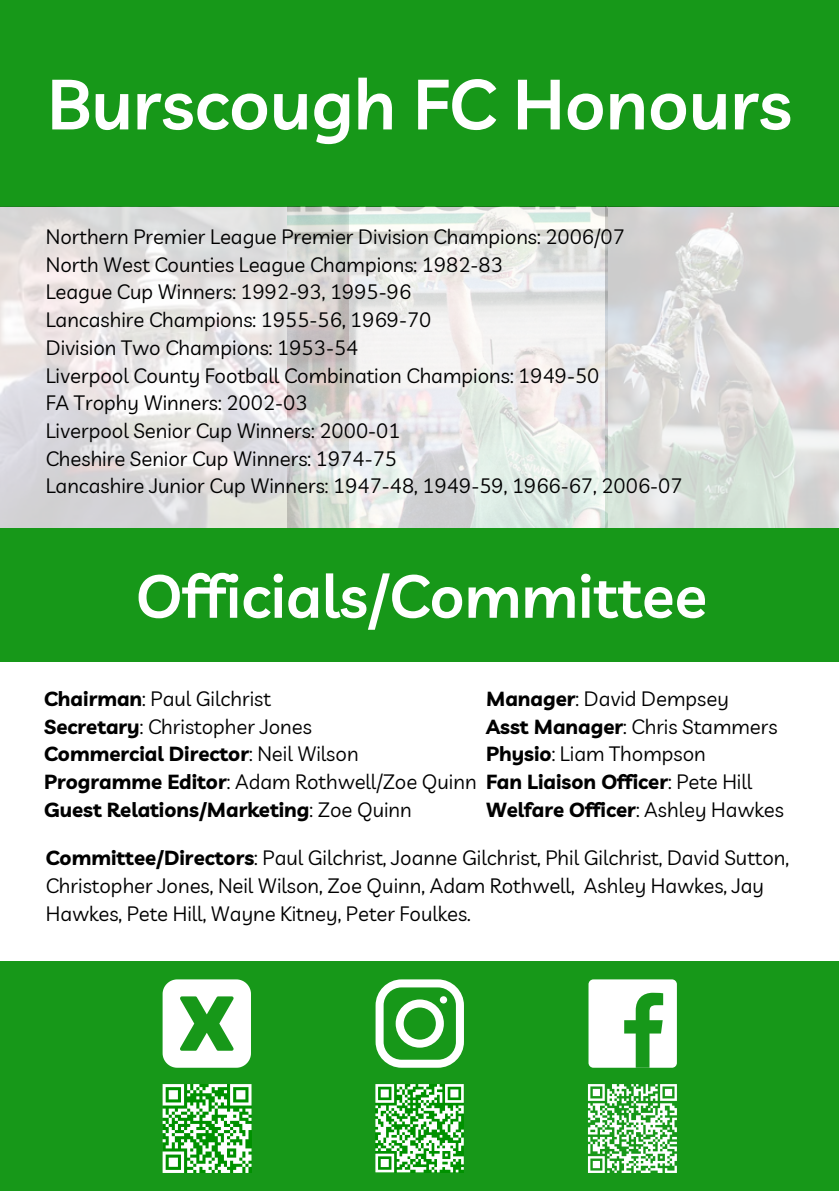
<style>
.page{position:relative;width:839px;height:1191px;background:#fff}
.page>*{position:absolute;margin:0;border:0;box-sizing:border-box;transform-origin:0 0}
.t1{font:600 70px "Livvic";color:#fff}
.t2{font:600 60px "Livvic";color:#fff}
.t3{font:20.4px/27.8px "Livvic";color:#000}
.t4{font:700 20.4px "Livvic";color:#000}
.s1{font-weight:700}
.s2{font-weight:400}
</style>
<div class="page">
<div style="left:0;top:0;width:838px;height:206px;background:#179819"></div>
<div style="left:0;top:961px;width:838px;height:230px;background:#179819"></div>
<svg style="left:163px;top:979px;width:88px;height:89px"></svg>
<div style="left:588px;top:979px;width:89px;height:89px;background:#fff;border-radius:5px"></div>
<svg style="left:624px;top:993px;width:39px;height:75px"></svg>
<svg style="left:375px;top:979px;width:89px;height:89px"></svg>
<svg style="left:163px;top:1084px;width:88px;height:89px;background:#7fc77f"></svg>
<svg style="left:375px;top:1084px;width:89px;height:88px;background:#80c880"></svg>
<svg style="left:588px;top:1084px;width:89px;height:89px"></svg>
<img style="left:0;top:206px;width:287px;height:323px">
<img style="left:287px;top:206px;width:318px;height:323px">
<img style="left:605px;top:206px;width:233px;height:323px">
<div style="left:0;top:529px;width:838px;height:133px;background:#179819"></div>
<h1 class="t1" style="left:47px;top:59px;width:746px">Burscough FC Honours</h1>
<p class="t3" style="left:46px;top:222px;width:580px">Northern Premier League Premier Division Champions: 2006/07</p>
<p class="t3" style="left:46px;top:250px;width:458px">North West Counties League Champions: 1982-83</p>
<p class="t3" style="left:46px;top:278px;width:367px">League Cup Winners: 1992-93, 1995-96</p>
<p class="t3" style="left:46px;top:306px;width:387px">Lancashire Champions: 1955-56, 1969-70</p>
<p class="t3" style="left:46px;top:333px;width:314px">Division Two Champions: 1953-54</p>
<p class="t3" style="left:46px;top:361px;width:555px">Liverpool County Football Combination Champions: 1949-50</p>
<p class="t3" style="left:46px;top:389px;width:263px">FA Trophy Winners: 2002-03</p>
<p class="t3" style="left:46px;top:416px;width:356px">Liverpool Senior Cup Winners: 2000-01</p>
<p class="t3" style="left:46px;top:444px;width:353px">Cheshire Senior Cup Winners: 1974-75</p>
<p class="t3" style="left:46px;top:472px;width:638px">Lancashire Junior Cup Winners: 1947-48, 1949-59, 1966-67, 2006-07</p>
<p class="t2" style="left:136px;top:557px;width:572px">Officials/Committee</p>
<p class="t3" style="left:44px;top:684px;width:228px"><span class="s1">Chairman</span>: Paul Gilchrist</p>
<p class="t3" style="left:44px;top:712px;width:269px"><span class="s1">Secretary</span>: Christopher Jones</p>
<p class="t4" style="left:44px;top:741px;width:316px">Commercial Director<span class="s2">: Neil Wilson</span></p>
<p class="t3" style="left:44px;top:767px;width:434px"><span class="s1">Programme Editor</span>: Adam Rothwell/Zoe Quinn</p>
<p class="t4" style="left:44px;top:796px;width:369px">Guest Relations/Marketing<span class="s2">: Zoe Quinn</span></p>
<p class="t3" style="left:486px;top:684px;width:244px"><span class="s1">Manager</span>: David Dempsey</p>
<p class="t3" style="left:486px;top:712px;width:293px"><span class="s1">Asst Manager</span>: Chris Stammers</p>
<h2 class="t3" style="left:486px;top:740px;width:221px"><span class="s1">Physio</span>: Liam Thompson</h2>
<p class="t4" style="left:486px;top:769px;width:267px">Fan Liaison Officer<span class="s2">: Pete Hill</span></p>
<p class="t4" style="left:486px;top:796px;width:299px">Welfare Officer<span class="s2">: Ashley Hawkes</span></p>
<p class="t3" style="left:46px;top:843px;width:744px"><span class="s1">Committee/Directors</span>: Paul Gilchrist, Joanne Gilchrist, Phil Gilchrist, David Sutton,<br>Christopher Jones, Neil Wilson, Zoe Quinn, Adam Rothwell, Ashley Hawkes, Jay<br>Hawkes, Pete Hill, Wayne Kitney, Peter Foulkes.</p>
</div>
